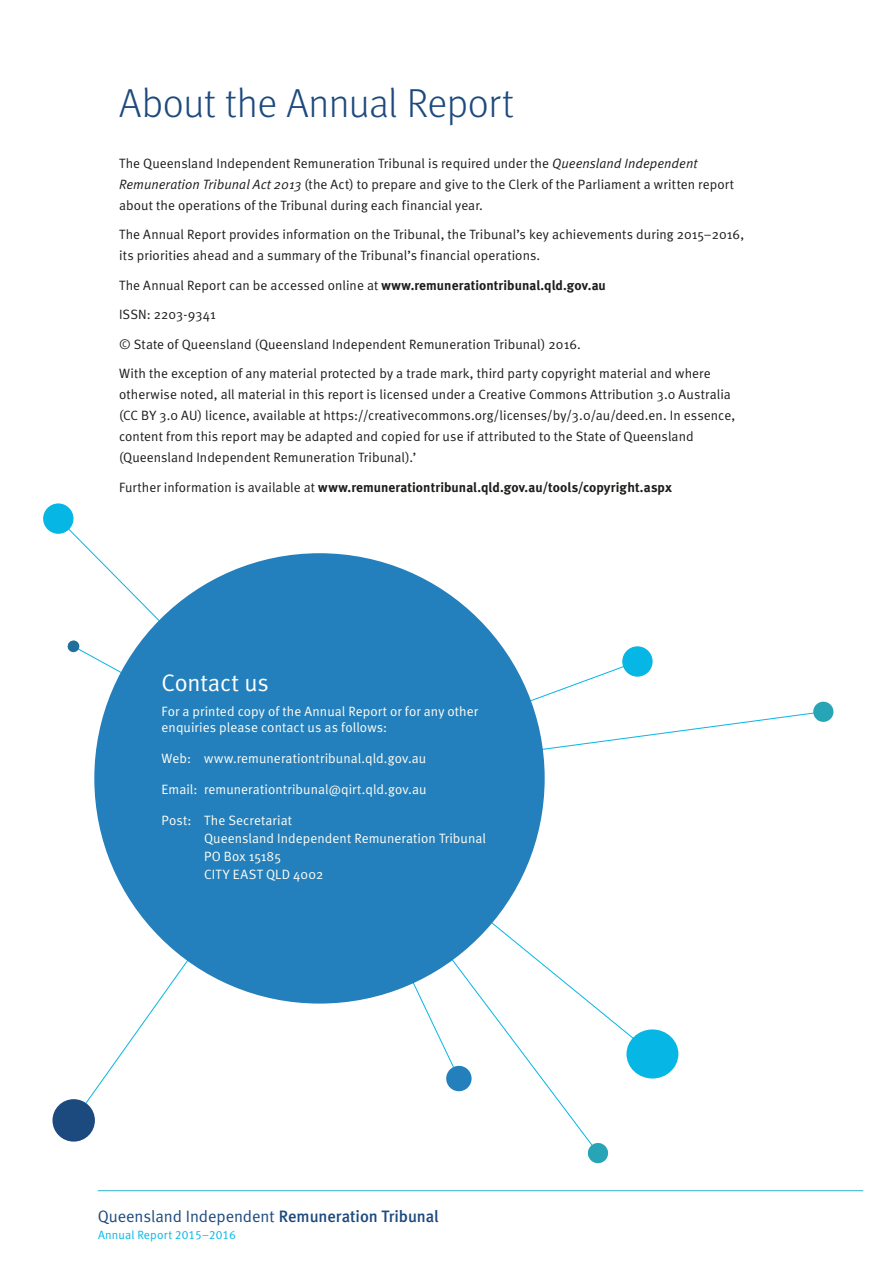
<style>
.page{position:relative;width:893px;height:1263px;background:#fff}
.page>*{position:absolute;margin:0;border:0;box-sizing:border-box;transform-origin:0 0}
.H1_space_after{font:40.5px "Meta Light LF";letter-spacing:-.01em;color:#1d4a7e}
.H2_Rev{font:24px "Meta Normal";letter-spacing:-.01em;color:#fff}
.t1{font:16.5px "Meta Normal";letter-spacing:-.005em;color:#1d4a7e}
.Body{font:13.5px/21px "Meta Normal";letter-spacing:.005em;color:#1d1d1b}
.H2_Rev-2{font:13.5px/18px "Meta Normal";letter-spacing:.005em;color:#fffdf3}
.Body-2{font:13.5px "Meta Bold LF";letter-spacing:.005em;color:#1d1d1b}
.t2{font:12px "Meta Normal";letter-spacing:.01em;color:#05b8e6}
.s1{font-style:italic}
.s2{font-family:"Meta Bold LF"}
.s3{font-family:"Meta Normal"}
.s4{font-family:"Meta";font-weight:500}
.s5{font-family:"Meta Normal LF Caps"}
</style>
<div class="page">
<hr style="left:98px;top:1190px;width:765px;height:1px;background:#30b0cd">
<svg style="left:78px;top:793px;width:235px;height:322px"></svg>
<svg style="left:313px;top:793px;width:340px;height:349px"></svg>
<svg style="left:512px;top:661px;width:300px;height:102px"></svg>
<svg style="left:62px;top:518px;width:242px;height:245px"></svg>
<div style="left:52px;top:1099px;width:43px;height:42px;background:#1d4a7e;border-radius:50%"></div>
<div style="left:446px;top:1066px;width:26px;height:25px;background:#2480bd;border-radius:50%"></div>
<div style="left:43px;top:503px;width:30px;height:31px;background:#06b6e4;border-radius:50%"></div>
<div style="left:622px;top:646px;width:31px;height:31px;background:#06b6e4;border-radius:50%"></div>
<div style="left:626px;top:1029px;width:52px;height:49px;background:#06b6e4;border-radius:50%"></div>
<svg style="left:587px;top:1142px;width:22px;height:22px"></svg>
<svg style="left:67px;top:640px;width:13px;height:13px"></svg>
<svg style="left:812px;top:701px;width:22px;height:21px"></svg>
<div style="left:94px;top:553px;width:451px;height:450px;background:#2480bd;border-radius:50%"></div>
<p class="H1_space_after" style="left:119px;top:80px;width:396px">About the Annual Report</p>
<p class="Body" style="left:119px;top:153px;width:617px">The Queensland Independent Remuneration Tribunal is required under the <span class="s1">Queensland Independent<br>Remuneration Tribunal Act 2013</span> (the Act) to prepare and give to the Clerk of the Parliament a written report about the operations of the Tribunal during each financial year.</p>
<p class="Body" style="left:119px;top:224px;width:627px">The Annual Report provides information on the Tribunal, the Tribunal’s key achievements during 2015–2016, its priorities ahead and a summary of the Tribunal’s financial operations.</p>
<p class="Body" style="left:119px;top:275px;width:488px">The Annual Report can be accessed online at <span class="s2">www.remunerationtribunal.qld.gov.au</span></p>
<p class="Body" style="left:119px;top:304px;width:98px">ISSN: 2203-9341</p>
<p class="Body" style="left:119px;top:334px;width:463px">© State of Queensland (Queensland Independent Remuneration Tribunal) 2016.</p>
<p class="Body" style="left:119px;top:363px;width:618px">With the exception of any material protected by a trade mark, third party copyright material and where otherwise noted, all material in this report is licensed under a Creative Commons Attribution 3.0 Australia (CC BY 3.0 AU) licence, available at https://creativecommons.org/licenses/by/3.0/au/deed.en. In essence, content from this report may be adapted and copied for use if attributed to the State of Queensland (Queensland Independent Remuneration Tribunal).’</p>
<p class="Body-2" style="left:119px;top:479px;width:554px"><span class="s3">Further information is available at</span> www.remunerationtribunal.qld.gov.au/tools/copyright.aspx</p>
<p class="H2_Rev" style="left:162px;top:669px;width:109px">Contact us</p>
<p class="H2_Rev-2" style="left:162px;top:703px;width:318px;line-height:16.5px">For a printed copy of the Annual Report or for any other enquiries please contact us as follows:</p>
<p class="H2_Rev-2" style="left:162px;top:749px;width:266px">Web: www.remunerationtribunal.qld.gov.au</p>
<p class="H2_Rev-2" style="left:162px;top:780px;width:266px">Email: remunerationtribunal@qirt.qld.gov.au</p>
<p class="H2_Rev-2" style="left:204px;top:811px;width:283px;text-indent:-43px">Post: The Secretariat<br>Queensland Independent Remuneration Tribunal<br>PO Box 15185<br>CITY EAST QLD 4002</p>
<p class="t1" style="left:98px;top:1207px;width:342px">Queensland Independent <span class="s4">Remuneration Tribunal</span></p>
<p class="t2" style="left:98px;top:1228px;width:139px">Annual Report <span class="s5">2015–2016</span></p>
</div>
